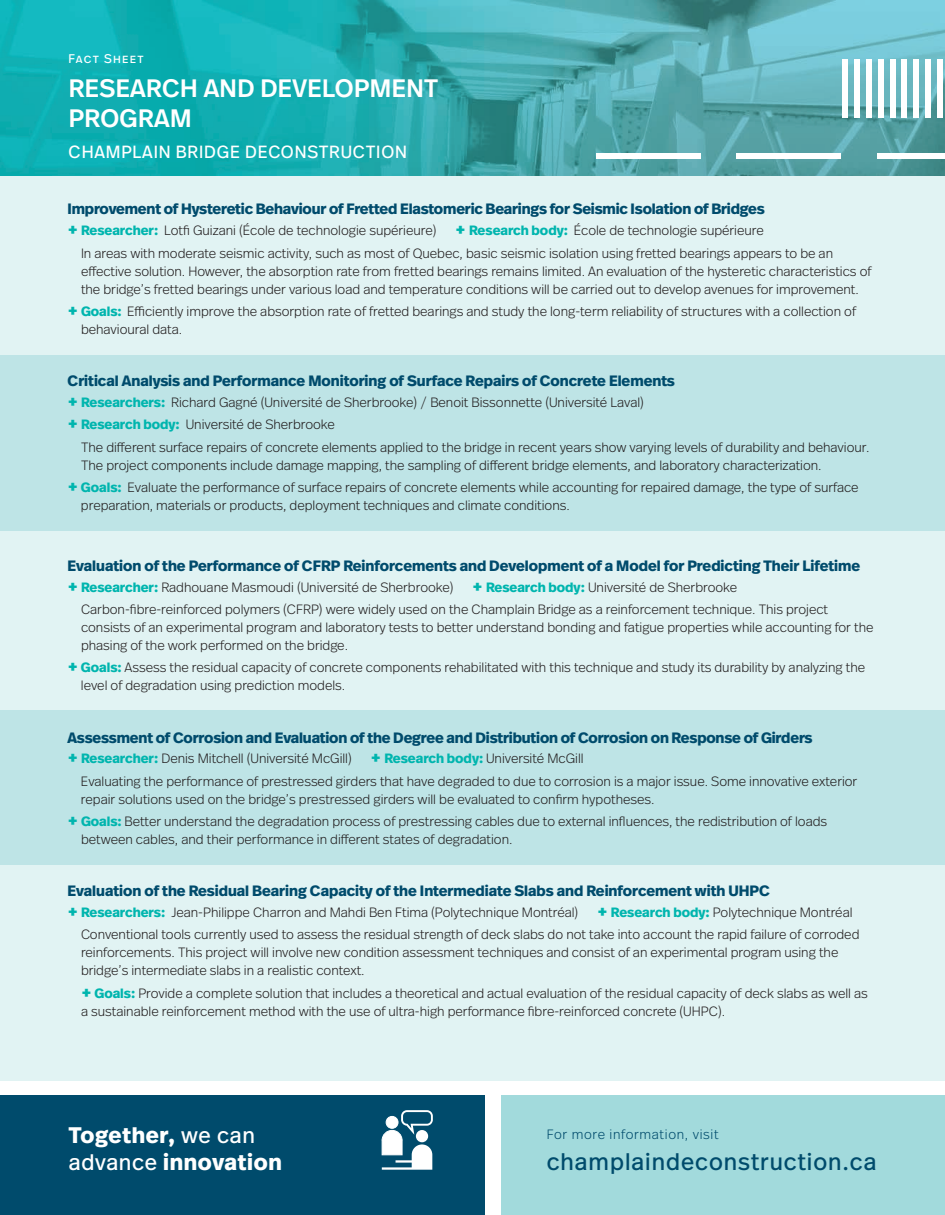
<style>
.page{position:relative;width:945px;height:1215px;background:#fff}
.page>*{position:absolute;margin:0;border:0;box-sizing:border-box;transform-origin:0 0}
.t1{font:500 25.2px/30.3px "Real Head OT";letter-spacing:.015em;color:#fff}
.t2{font:24px "Real Head OT";letter-spacing:.04em;color:#004b6c}
.t3{font:700 22.5px/27px "Real Head OT";letter-spacing:.03em;color:#fff}
.t4{font:17.7px "Real Head OT";letter-spacing:.045em;color:#fff}
.t5{font:700 15px "Real Head OT";letter-spacing:-.005em;color:#004b6c}
.t6{font:300 13.5px/18px "Real Head OT";color:#231f20}
.t7{font:300 13.5px "Real Head OT";letter-spacing:.05em;color:#004b6c}
.t8{font:12.6px "Real Head OT";letter-spacing:.1em;color:#fff}
.s1{font-weight:700;font-size:18px;color:#00b5ae}
.s2{font-weight:700;color:#00b5ae}
.s3{font-weight:400}
</style>
<div class="page">
<div style="left:0;top:176px;width:945px;height:905px;background:#e1f3f3"></div>
<div style="left:0;top:355px;width:945px;height:175px;background:#bee4e6"></div>
<div style="left:0;top:710px;width:945px;height:155px;background:#bee4e6"></div>
<img style="left:0;top:0;width:945px;height:176px">
<div style="left:0;top:1096px;width:484px;height:119px;background:#004b6c"></div>
<div style="left:596px;top:153px;width:104px;height:6px;background:#fff"></div>
<div style="left:737px;top:153px;width:104px;height:6px;background:#fff"></div>
<div style="left:878px;top:153px;width:67px;height:6px;background:#fff"></div>
<div style="left:842px;top:59px;width:6px;height:58px;background:#fff"></div>
<div style="left:854px;top:59px;width:6px;height:58px;background:#fff"></div>
<div style="left:866px;top:59px;width:6px;height:58px;background:#fff"></div>
<div style="left:878px;top:59px;width:6px;height:58px;background:#fff"></div>
<div style="left:890px;top:59px;width:6px;height:58px;background:#fff"></div>
<div style="left:902px;top:59px;width:5px;height:58px;background:#fff"></div>
<div style="left:913px;top:59px;width:6px;height:58px;background:#fff"></div>
<div style="left:925px;top:59px;width:6px;height:58px;background:#fff"></div>
<div style="left:937px;top:59px;width:6px;height:58px;background:#fff"></div>
<div style="left:501px;top:1095px;width:444px;height:120px;background:#a2dadc"></div>
<svg style="left:381px;top:1110px;width:52px;height:60px"></svg>
<p class="t8" style="left:69px;top:51px;width:77px">Fact Sheet</p>
<h1 class="t1" style="left:69px;top:73px;width:371px">RESEARCH AND DEVELOPMENT<br>PROGRAM</h1>
<h3 class="t4" style="left:69px;top:141px;width:340px">CHAMPLAIN BRIDGE DECONSTRUCTION</h3>
<p class="t5" style="left:68px;top:199px;width:699px">Improvement of Hysteretic Behaviour of Fretted Elastomeric Bearings for Seismic Isolation of Bridges</p>
<p class="t6" style="left:81px;top:219px;width:754px;line-height:22.4px;text-indent:-14px"><span class="s1">+</span> <span class="s2">Researcher:</span> Lotfi Guizani (École de technologie supérieure) <span class="s1">+</span> <span class="s2">Research body:</span> École de technologie supérieure<br>In areas with moderate seismic activity, such as most of Quebec, basic seismic isolation using fretted bearings appears to be an</p>
<p class="t6" style="left:81px;top:262px;width:792px">effective solution. However, the absorption rate from fretted bearings remains limited. An evaluation of the hysteretic characteristics of the bridge’s fretted bearings under various load and temperature conditions will be carried out to develop avenues for improvement.</p>
<p class="t6" style="left:81px;top:302px;width:777px;text-indent:-14px"><span class="s1">+</span> <span class="s2">Goals:</span> Efficiently improve the absorption rate of fretted bearings and study the long-term reliability of structures with a collection of behavioural data.</p>
<p class="t5" style="left:68px;top:371px;width:609px">Critical Analysis and Performance Monitoring of Surface Repairs of Concrete Elements</p>
<p class="t6" style="left:68px;top:391px;width:578px;line-height:22.4px"><span class="s1">+</span> <span class="s2">Researchers:</span> Richard Gagné (Université de Sherbrooke) / Benoit Bissonnette (Université Laval) <span class="s1">+</span> <span class="s2">Research body:</span> Université de Sherbrooke</p>
<p class="t6" style="left:81px;top:438px;width:790px">The different surface repairs of concrete elements applied to the bridge in recent years show varying levels of durability and behaviour.<br>The project components include damage mapping, the sampling of different bridge elements, and laboratory characterization.</p>
<p class="t6" style="left:81px;top:478px;width:779px;text-indent:-13px"><span class="s1">+</span> <span class="s2">Goals:</span> Evaluate the performance of surface repairs of concrete elements while accounting for repaired damage, the type of surface preparation, materials or products, deployment techniques and climate conditions.</p>
<p class="t5" style="left:68px;top:556px;width:794px">Evaluation of the Performance of CFRP Reinforcements and Development of a Model for Predicting Their Lifetime</p>
<p class="t6" style="left:81px;top:576px;width:749px;line-height:22.4px;text-indent:-14px"><span class="s1">+</span> <span class="s2">Researcher:</span> Radhouane Masmoudi (Université de Sherbrooke) <span class="s1">+</span> <span class="s2">Research body:</span> Université de Sherbrooke<br>Carbon-fibre-reinforced polymers (CFRP) were widely used on the Champlain Bridge as a reinforcement technique. This project</p>
<p class="t6" style="left:81px;top:618px;width:794px">consists of an experimental program and laboratory tests to better understand bonding and fatigue properties while accounting for the phasing of the work performed on the bridge.</p>
<p class="t6" style="left:81px;top:659px;width:786px;text-indent:-13px"><span class="s1">+</span> <span class="s2">Goals:</span> Assess the residual capacity of concrete components rehabilitated with this technique and study its durability by analyzing the level of degradation using prediction models.</p>
<p class="t5" style="left:68px;top:727px;width:747px">Assessment of Corrosion and Evaluation of the Degree and Distribution of Corrosion on Response of Girders</p>
<p class="t6" style="left:81px;top:748px;width:778px;line-height:22.4px;text-indent:-13px"><span class="s1">+</span> <span class="s2">Researcher:</span> Denis Mitchell (Université McGill) <span class="s1">+</span> <span class="s2">Research body:</span> Université McGill<br>Evaluating the performance of prestressed girders that have degraded to due to corrosion is a major issue. Some innovative exterior</p>
<p class="t6" style="left:68px;top:788px;width:761px;line-height:22.4px;text-indent:13px">repair solutions used on the bridge’s prestressed girders will be evaluated to confirm hypotheses.<br><span class="s1">+</span> <span class="s2">Goals:</span> Better understand the degradation process of prestressing cables due to external influences, the redistribution of loads</p>
<p class="t6" style="left:81px;top:830px;width:433px">between cables, and their performance in different states of degradation.</p>
<p class="t5" style="left:68px;top:881px;width:704px">Evaluation of the Residual Bearing Capacity of the Intermediate Slabs and Reinforcement with UHPC</p>
<p class="t6" style="left:81px;top:901px;width:780px;line-height:22.4px;text-indent:-14px"><span class="s1">+</span> <span class="s2">Researchers:</span> Jean-Philippe Charron and Mahdi Ben Ftima (Polytechnique Montréal) <span class="s1">+</span> <span class="s2">Research body:</span> Polytechnique Montréal<br>Conventional tools currently used to assess the residual strength of deck slabs do not take into account the rapid failure of corroded</p>
<p class="t6" style="left:81px;top:944px;width:759px">reinforcements. This project will involve new condition assessment techniques and consist of an experimental program using the bridge’s intermediate slabs in a realistic context.</p>
<p class="t6" style="left:81px;top:984px;width:788px"><span class="s1">+</span> <span class="s2">Goals:</span> Provide a complete solution that includes a theoretical and actual evaluation of the residual capacity of deck slabs as well as a sustainable reinforcement method with the use of ultra-high performance fibre-reinforced concrete (UHPC).</p>
<h3 class="t3" style="left:69px;top:1122px;width:215px">Together, <span class="s3">we can advance</span> innovation</h3>
<p class="t7" style="left:547px;top:1126px;width:173px">For more information, visit</p>
<h2 class="t2" style="left:547px;top:1147px;width:331px">champlaindeconstruction.ca</h2>
</div>
